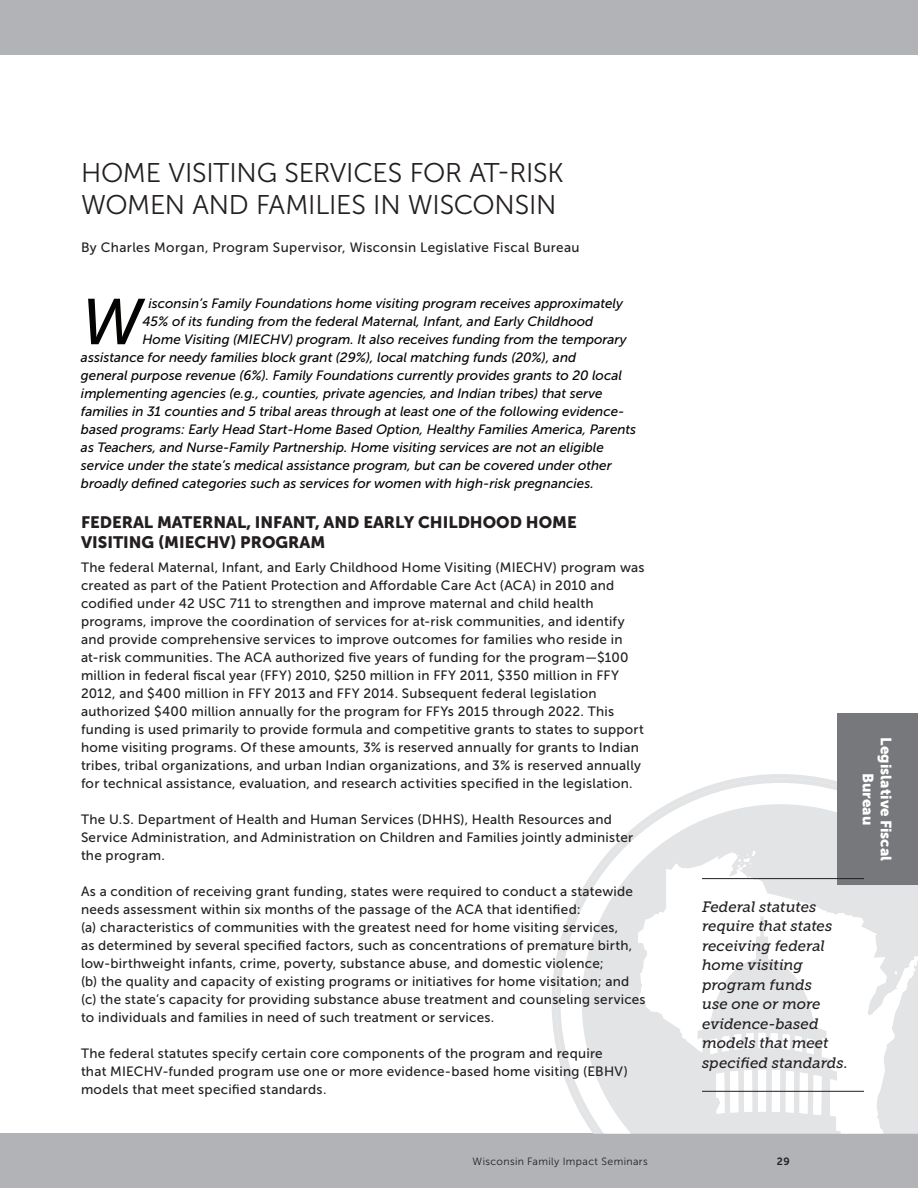
<style>
.page{position:relative;width:918px;height:1188px;background:#fff}
.page>*{position:absolute;margin:0;border:0;box-sizing:border-box;transform-origin:0 0}
.t1{font:italic 64.5px "Museo Sans 500";color:#040503}
.t2{font:27px/31.5px "Museo Sans 300";letter-spacing:-.01em;color:#231f20}
.t3{font:16.5px/19.8px "Museo Sans 900";color:#231f20}
.t4{font:italic 15px/19.5px "Museo Slab 500";color:#231f20}
.t5{font:15px/18px "Museo Sans 900";letter-spacing:.005em;color:#fff;text-align:center}
.t6{font:13.5px/18px "Museo Sans 500";letter-spacing:.02em;color:#231f20}
.t7{font:italic 13.5px "Museo Sans 500";color:#040503}
.t8{font:10.5px "Museo Sans 300";letter-spacing:.035em;color:#231f20}
.t9{font:10.5px "Museo Sans 700";color:#231f20}
</style>
<div class="page">
<svg style="left:552px;top:774px;width:274px;height:360px"></svg>
<svg style="left:556px;top:779px;width:281px;height:355px"></svg>
<svg style="left:582px;top:804px;width:336px;height:330px;fill:#e3e4e6"></svg>
<svg style="left:638px;top:852px;width:279px;height:282px;fill:#e3e4e6"></svg>
<svg style="left:786px;top:1071px;width:36px;height:44px"></svg>
<div style="left:772px;top:1070px;width:8px;height:42px;background:#fff"></div>
<svg style="left:783px;top:1034px;width:31px;height:20px"></svg>
<svg style="left:914px;top:956px;width:4px;height:5px"></svg>
<svg style="left:737px;top:851px;width:19px;height:22px"></svg>
<div style="left:0;top:0;width:918px;height:54px;background:#b2b3b7"></div>
<div style="left:0;top:1134px;width:918px;height:54px;background:#b2b3b7"></div>
<div style="left:837px;top:713px;width:81px;height:172px;background:#76787b"></div>
<hr style="left:702px;top:878px;width:162px;height:1px;background:#231f20">
<hr style="left:702px;top:1091px;width:162px;height:1px;background:#231f20">
<h2 class="t2" style="left:81px;top:157px;width:484px">HOME VISITING SERVICES FOR AT-RISK<br>WOMEN AND FAMILIES IN WISCONSIN</h2>
<p class="t6" style="left:81px;top:238px;width:500px">By Charles Morgan, Program Supervisor, Wisconsin Legislative Fiscal Bureau</p>
<h1 class="t1" style="left:81px;top:287px;width:63px">W</h1>
<p class="t7" style="left:148px;top:296px;width:476px">isconsin’s Family Foundations home visiting program receives approximately</p>
<p class="t7" style="left:142px;top:314px;width:452px">45% of its funding from the federal Maternal, Infant, and Early Childhood</p>
<p class="t7" style="left:142px;top:332px;width:486px">Home Visiting (MIECHV) program. It also receives funding from the temporary</p>
<p class="t7" style="left:81px;top:350px;width:497px">assistance for needy families block grant (29%), local matching funds (20%), and</p>
<p class="t7" style="left:81px;top:368px;width:543px">general purpose revenue (6%). Family Foundations currently provides grants to 20 local</p>
<p class="t7" style="left:81px;top:386px;width:523px">implementing agencies (e.g., counties, private agencies, and Indian tribes) that serve</p>
<p class="t7" style="left:81px;top:404px;width:545px">families in 31 counties and 5 tribal areas through at least one of the following evidence-</p>
<p class="t7" style="left:81px;top:422px;width:557px">based programs: Early Head Start-Home Based Option, Healthy Families America, Parents</p>
<p class="t7" style="left:81px;top:440px;width:524px">as Teachers, and Nurse-Family Partnership. Home visiting services are not an eligible</p>
<p class="t7" style="left:81px;top:458px;width:532px">service under the state’s medical assistance program, but can be covered under other</p>
<p class="t7" style="left:81px;top:476px;width:514px">broadly defined categories such as services for women with high-risk pregnancies.</p>
<p class="t3" style="left:81px;top:512px;width:497px">FEDERAL MATERNAL, INFANT, AND EARLY CHILDHOOD HOME<br>VISITING (MIECHV) PROGRAM</p>
<p class="t6" style="left:81px;top:559px;width:565px">The federal Maternal, Infant, and Early Childhood Home Visiting (MIECHV) program was created as part of the Patient Protection and Affordable Care Act (ACA) in 2010 and codified under 42 USC 711 to strengthen and improve maternal and child health programs, improve the coordination of services for at-risk communities, and identify and provide comprehensive services to improve outcomes for families who reside in at-risk communities. The ACA authorized five years of funding for the program—$100 million in federal fiscal year (FFY) 2010, $250 million in FFY 2011, $350 million in FFY 2012, and $400 million in FFY 2013 and FFY 2014. Subsequent federal legislation authorized $400 million annually for the program for FFYs 2015 through 2022. This funding is used primarily to provide formula and competitive grants to states to support home visiting programs. Of these amounts, 3% is reserved annually for grants to Indian tribes, tribal organizations, and urban Indian organizations, and 3% is reserved annually for technical assistance, evaluation, and research activities specified in the legislation.</p>
<p class="t6" style="left:81px;top:811px;width:554px">The U.S. Department of Health and Human Services (DHHS), Health Resources and<br>Service Administration, and Administration on Children and Families jointly administer the program.</p>
<p class="t6" style="left:81px;top:883px;width:566px">As a condition of receiving grant funding, states were required to conduct a statewide needs assessment within six months of the passage of the ACA that identified:<br>(a) characteristics of communities with the greatest need for home visiting services,<br>as determined by several specified factors, such as concentrations of premature birth, low-birthweight infants, crime, poverty, substance abuse, and domestic violence;<br>(b) the quality and capacity of existing programs or initiatives for home visitation; and (c) the state’s capacity for providing substance abuse treatment and counseling services to individuals and families in need of such treatment or services.</p>
<p class="t6" style="left:81px;top:1045px;width:548px">The federal statutes specify certain core components of the program and require that MIECHV-funded program use one or more evidence-based home visiting (EBHV) models that meet specified standards.</p>
<p class="t4" style="left:702px;top:897px;width:147px">Federal statutes require that states receiving federal home visiting program funds<br>use one or more evidence-based models that meet specified standards.</p>
<p class="t5" style="left:895px;top:737px;width:126px;rotate:90deg">Legislative Fiscal<br>Bureau</p>
<p class="t8" style="left:473px;top:1156px;width:177px">Wisconsin Family Impact Seminars</p>
<p class="t9" style="left:777px;top:1155px;width:14px">29</p>
</div>
